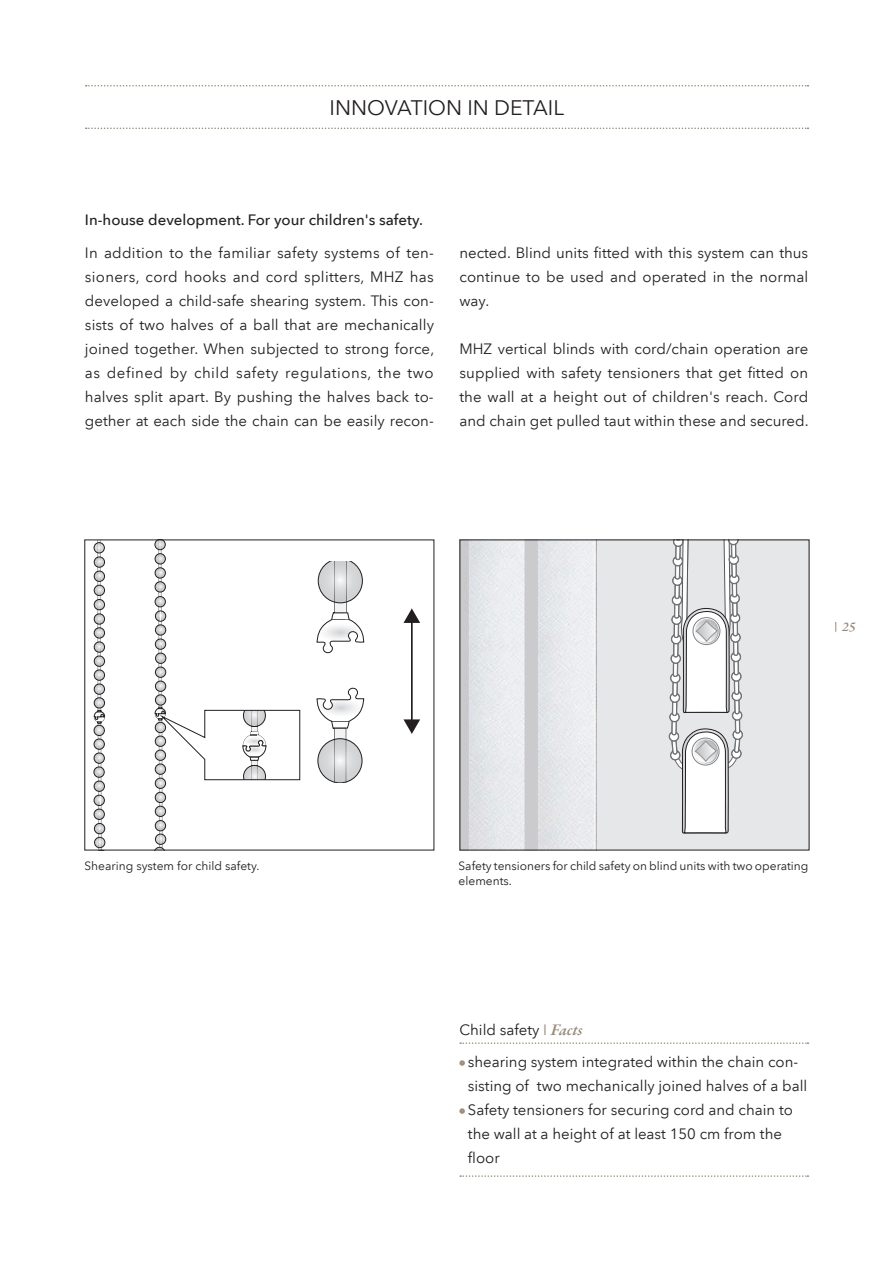
<style>
.page{position:relative;width:894px;height:1265px;background:#fff}
.page>*{position:absolute;margin:0;border:0;box-sizing:border-box;transform-origin:0 0}
.t1{font:21px "Avenir Next LT Com";color:#231f20}
.t2{font:15px/24px "Avenir Next LT Com";color:#231f20;text-align:justify}
.t3{font:500 15px "Avenir Next LT Com";color:#231f20}
.t4{font:italic 600 13.5px "Garamond Premr Pro";color:#998a75}
.t5{font:12px/15px "Avenir Next LT Com";color:#231f20}
.s1{color:#998a75}
.s2{font-family:"Garamond Premr Pro";font-weight:600;font-style:italic;font-size:16.5px;color:#998a75}
</style>
<div class="page">
<div style="left:596px;top:541px;width:211px;height:307px;background:#e6e7e9"></div>
<div style="left:732px;top:729px;width:11px;height:11px;border:2px solid #6c6d70;border-radius:50%"></div>
<div style="left:668px;top:731px;width:11px;height:10px;border:2px solid #6c6d70;border-radius:50%"></div>
<img style="left:461px;top:541px;width:135px;height:307px">
<svg style="left:669px;top:541px;width:73px;height:307px"></svg>
<svg style="left:94px;top:541px;width:206px;height:307px"></svg>
<hr style="left:411px;top:620px;width:1px;height:101px;background:#231f20">
<svg style="left:404px;top:608px;width:16px;height:14px"></svg>
<svg style="left:403px;top:719px;width:17px;height:14px"></svg>
<svg style="left:316px;top:687px;width:48px;height:95px"></svg>
<svg style="left:316px;top:561px;width:48px;height:92px"></svg>
<svg style="left:460px;top:1042px;width:348px;height:1px"></svg>
<svg style="left:460px;top:1175px;width:348px;height:1px"></svg>
<svg style="left:459px;top:1060px;width:6px;height:5px"></svg>
<svg style="left:459px;top:1108px;width:6px;height:5px"></svg>
<svg style="left:86px;top:85px;width:722px;height:1px"></svg>
<svg style="left:86px;top:127px;width:722px;height:2px"></svg>
<h1 class="t1" style="left:329px;top:95px;width:236px">INNOVATION IN DETAIL</h1>
<p class="t3" style="left:85px;top:210px;width:339px">In-house development. For your children's safety.</p>
<p class="t2" style="left:85px;top:241px;width:351px">In addition to the familiar safety systems of ten&shy;sioners, cord hooks and cord splitters, MHZ has developed a child-safe shearing system. This con&shy;sists of two halves of a ball that are mechanically joined together. When subjected to strong force, as defined by child safety regulations, the two halves split apart. By pushing the halves back to&shy;gether at each side the chain can be easily recon-</p>
<p class="t2" style="left:459px;top:241px;width:350px">nected. Blind units fitted with this system can thus continue to be used and operated in the normal way.</p>
<p class="t2" style="left:459px;top:337px;width:351px">MHZ vertical blinds with cord/chain operation are supplied with safety tensioners that get fitted on the wall at a height out of children's reach. Cord and chain get pulled taut within these and secured.</p>
<p class="t4" style="left:842px;top:618px;width:15px">25</p>
<p class="t5" style="left:85px;top:858px;width:176px">Shearing system for child safety.</p>
<p class="t5" style="left:458px;top:858px;width:351px">Safety tensioners for child safety on blind units with two operating elements.</p>
<p class="t2" style="left:468px;top:1012px;width:332px;line-height:32.5px;text-indent:-9px">Child safety <span class="s1">I</span> <span class="s2">Facts<br></span>shearing system integrated within the chain con-</p>
<p class="t2" style="left:468px;top:1073px;width:341px;text-align:left">sisting of two mechanically joined halves of a ball Safety tensioners for securing cord and chain to the wall at a height of at least 150 cm from the floor</p>
</div>
